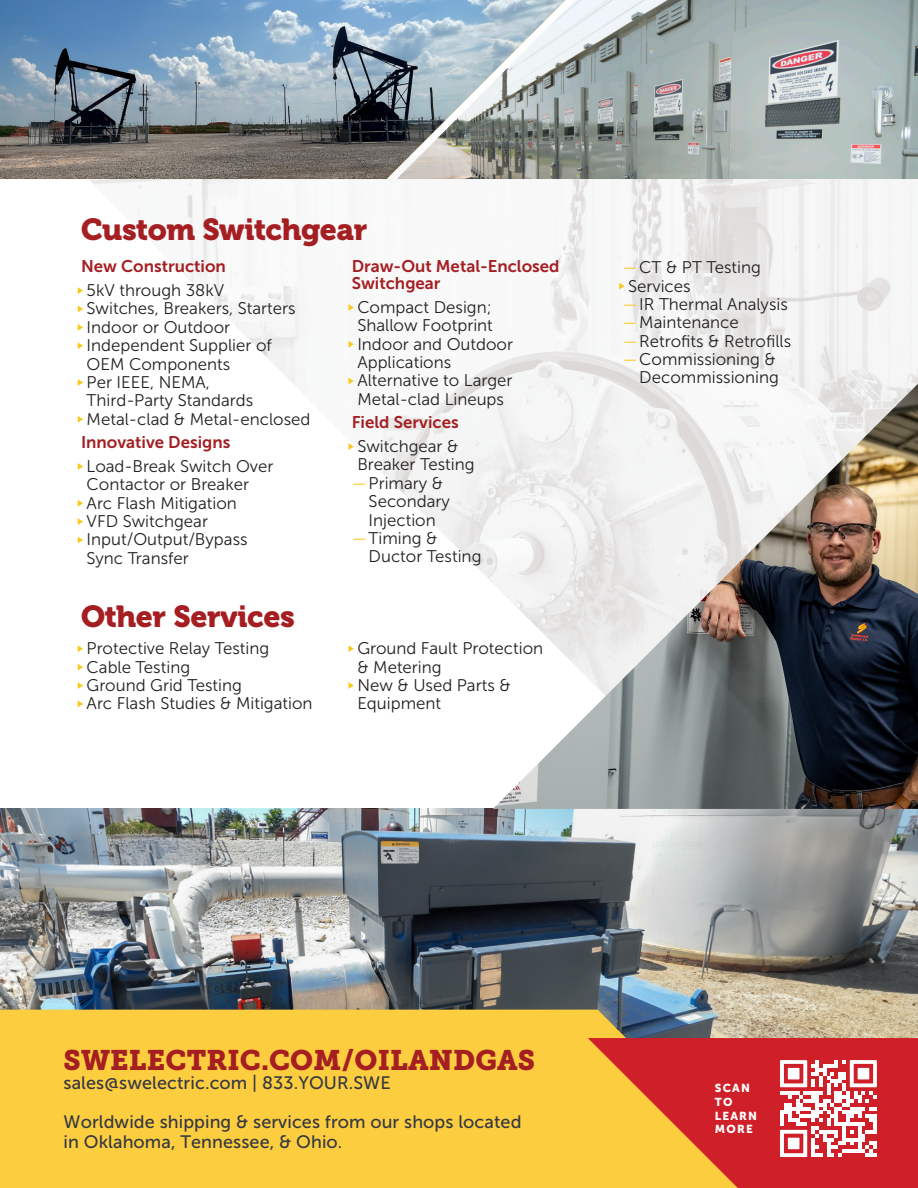
<style>
.page{position:relative;width:918px;height:1188px;background:#fff}
.page>*{position:absolute;margin:0;border:0;box-sizing:border-box;transform-origin:0 0}
.Service_Header{font:30.3px "Museo 900";letter-spacing:-.015em;color:#a41e22}
.Service_Line{font:28.2px "Museo Slab 900";letter-spacing:.005em;color:#a41e22}
.Service_Line-2{font:18px/19.5px "Museo Sans 500";letter-spacing:.005em;color:#353842}
.Bullets{font:16.8px/18.3px "Museo Sans 300";color:#231f20}
.Header_4{font:16.8px/16.8px "Museo Sans 700";color:#a41e22}
.Service_Line-3{font:11.55px/13.8px "Museo Sans 900";letter-spacing:.1em;color:#fff}
.s1{color:#fcc81e}
</style>
<div class="page">
<img style="left:66px;top:179px;width:852px;height:630px">
<img style="left:0;top:809px;width:918px;height:229px">
<div style="left:0;top:1010px;width:776px;height:178px;background:#fccd3f"></div>
<svg style="left:588px;top:1038px;width:330px;height:150px;fill:#cf202a"></svg>
<svg style="left:780px;top:1060px;width:97px;height:97px"></svg>
<img style="left:0;top:0;width:397px;height:179px">
<img style="left:397px;top:0;width:521px;height:179px">
<img style="left:493px;top:384px;width:425px;height:425px">
<svg style="left:78px;top:287px;width:5px;height:7px"></svg>
<svg style="left:78px;top:306px;width:5px;height:6px"></svg>
<svg style="left:78px;top:324px;width:5px;height:7px"></svg>
<svg style="left:78px;top:342px;width:5px;height:7px"></svg>
<svg style="left:78px;top:379px;width:5px;height:7px"></svg>
<svg style="left:78px;top:416px;width:5px;height:7px"></svg>
<svg style="left:78px;top:463px;width:5px;height:7px"></svg>
<svg style="left:78px;top:500px;width:5px;height:7px"></svg>
<svg style="left:78px;top:518px;width:5px;height:7px"></svg>
<svg style="left:78px;top:537px;width:5px;height:6px"></svg>
<svg style="left:348px;top:304px;width:6px;height:7px"></svg>
<svg style="left:348px;top:341px;width:6px;height:7px"></svg>
<svg style="left:348px;top:378px;width:6px;height:6px"></svg>
<svg style="left:348px;top:443px;width:6px;height:7px"></svg>
<svg style="left:619px;top:283px;width:6px;height:6px"></svg>
<svg style="left:78px;top:645px;width:5px;height:7px"></svg>
<svg style="left:78px;top:664px;width:5px;height:7px"></svg>
<svg style="left:78px;top:682px;width:5px;height:7px"></svg>
<svg style="left:78px;top:701px;width:5px;height:6px"></svg>
<svg style="left:348px;top:645px;width:6px;height:7px"></svg>
<svg style="left:348px;top:682px;width:6px;height:7px"></svg>
<p class="Service_Header" style="left:81px;top:212px;width:288px">Custom Switchgear</p>
<p class="Header_4" style="left:81px;top:257px;width:146px">New Construction</p>
<p class="Bullets" style="left:87px;top:281px;width:139px">5kV through 38kV</p>
<p class="Bullets" style="left:87px;top:300px;width:211px">Switches, Breakers, Starters</p>
<p class="Bullets" style="left:87px;top:318px;width:145px">Indoor or Outdoor</p>
<p class="Bullets" style="left:87px;top:336px;width:187px">Independent Supplier of<br>OEM Components</p>
<p class="Bullets" style="left:87px;top:373px;width:168px">Per IEEE, NEMA,<br>Third-Party Standards</p>
<p class="Bullets" style="left:87px;top:410px;width:225px">Metal-clad &amp; Metal-enclosed</p>
<p class="Header_4" style="left:81px;top:433px;width:151px">Innovative Designs</p>
<p class="Bullets" style="left:87px;top:457px;width:188px">Load-Break Switch Over<br>Contactor or Breaker</p>
<p class="Bullets" style="left:87px;top:494px;width:152px">Arc Flash Mitigation</p>
<p class="Bullets" style="left:87px;top:512px;width:123px">VFD Switchgear</p>
<p class="Bullets" style="left:87px;top:531px;width:163px">Input/Output/Bypass<br>Sync Transfer</p>
<p class="Header_4" style="left:352px;top:257px;width:209px">Draw-Out Metal-Enclosed<br>Switchgear</p>
<p class="Bullets" style="left:357px;top:298px;width:137px">Compact Design;<br>Shallow Footprint</p>
<p class="Bullets" style="left:357px;top:335px;width:157px">Indoor and Outdoor<br>Applications</p>
<p class="Bullets" style="left:357px;top:372px;width:157px">Alternative to Larger<br>Metal-clad Lineups</p>
<p class="Header_4" style="left:352px;top:413px;width:108px">Field Services</p>
<p class="Bullets" style="left:357px;top:437px;width:119px">Switchgear &amp;<br>Breaker Testing</p>
<p class="Bullets" style="left:369px;top:474px;width:83px;text-indent:-17px"><span class="s1">—</span>Primary &amp;<br>Secondary<br>Injection</p>
<p class="Bullets" style="left:369px;top:529px;width:114px;text-indent:-17px"><span class="s1">—</span>Timing &amp;<br>Ductor Testing</p>
<p class="Service_Header" style="left:81px;top:599px;width:215px">Other Services</p>
<p class="Bullets" style="left:87px;top:639px;width:184px">Protective Relay Testing</p>
<p class="Bullets" style="left:87px;top:658px;width:105px">Cable Testing</p>
<p class="Bullets" style="left:87px;top:676px;width:157px">Ground Grid Testing</p>
<p class="Bullets" style="left:87px;top:695px;width:227px">Arc Flash Studies &amp; Mitigation</p>
<p class="Bullets" style="left:357px;top:639px;width:187px">Ground Fault Protection &amp; Metering</p>
<p class="Bullets" style="left:357px;top:676px;width:155px">New &amp; Used Parts &amp;<br>Equipment</p>
<p class="Bullets" style="left:622px;top:258px;width:140px"><span class="s1">—</span>CT &amp; PT Testing</p>
<p class="Bullets" style="left:628px;top:277px;width:64px">Services</p>
<p class="Bullets" style="left:622px;top:295px;width:167px"><span class="s1">—</span>IR Thermal Analysis</p>
<p class="Bullets" style="left:622px;top:313px;width:118px"><span class="s1">—</span>Maintenance</p>
<p class="Bullets" style="left:622px;top:332px;width:170px"><span class="s1">—</span>Retrofits &amp; Retrofills</p>
<p class="Bullets" style="left:622px;top:350px;width:158px;text-align:right"><span class="s1">—</span>Commissioning &amp;<br>Decommissioning</p>
<p class="Service_Line" style="left:64px;top:1044px;width:473px">SWELECTRIC.COM/OILANDGAS</p>
<p class="Service_Line-2" style="left:64px;top:1073px;width:329px">sales@swelectric.com | 833.YOUR.SWE</p>
<p class="Service_Line-2" style="left:64px;top:1112px;width:459px">Worldwide shipping &amp; services from our shops located in Oklahoma, Tennessee, &amp; Ohio.</p>
<p class="Service_Line-3" style="left:715px;top:1081px;width:36px">SCAN<br>TO</p>
<p class="Service_Line-3" style="left:715px;top:1109px;width:44px">LEARN<br>MORE</p>
</div>
